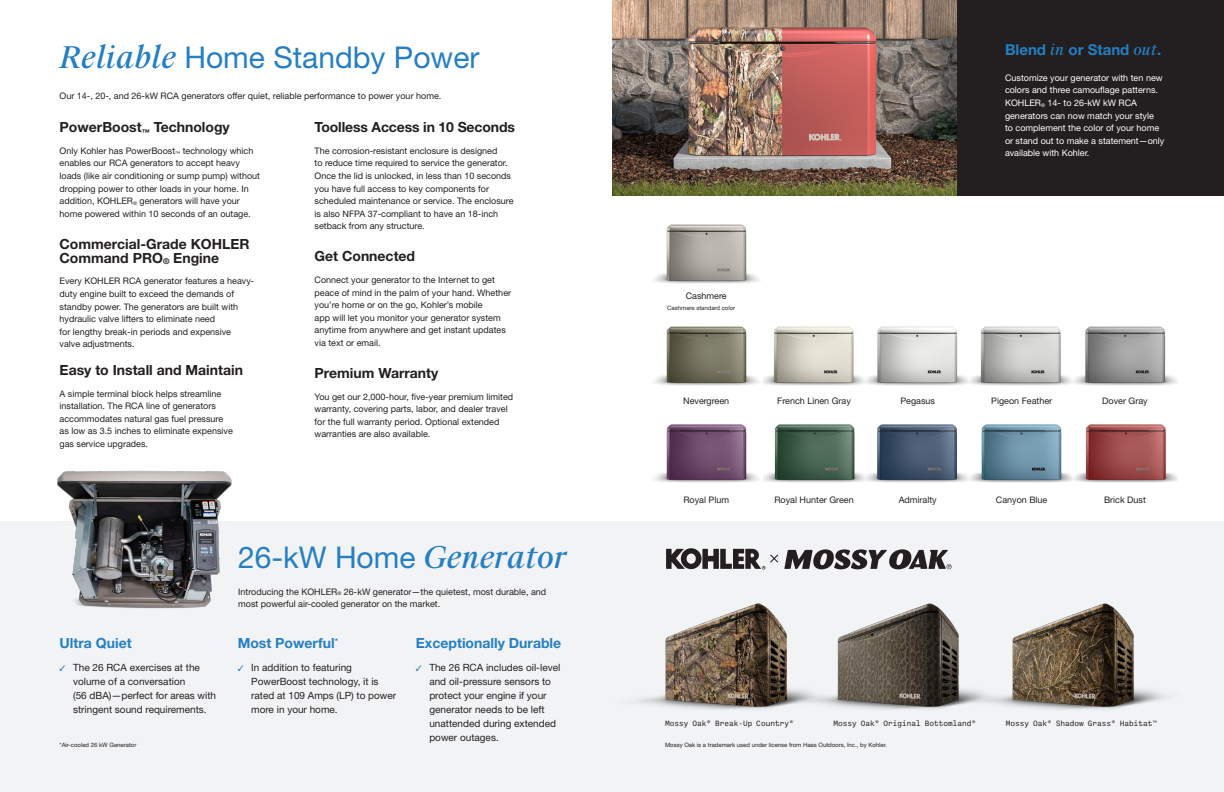
<style>
.page{position:relative;width:1224px;height:792px;background:#fff}
.page>*{position:absolute;margin:0;border:0;box-sizing:border-box;transform-origin:0 0}
.t1{font:30px "Helvetica Neue LT Pro";color:#257fc3}
.t2{font:700 15px "Helvetica Neue LT Pro";color:#257fc3}
.t3{font:700 14px/14px "Helvetica Neue LT Pro";color:#231f20}
.t4{font:700 14px "Helvetica Neue LT Pro";color:#257fc3}
.t5{font:10px/14px "Helvetica Neue LT Pro";color:#231f20}
.t6{font:9px/12.6px "Helvetica Neue LT Pro";color:#231f20}
.t7{font:9px/12.6px "Helvetica Neue LT Pro";color:#fff}
.t8{font:6px "Helvetica Neue LT Pro";color:#231f20}
.t9{font:3.2px "Ballinger Mono";color:#231f20}
.s1{font-family:"Suisse Works";font-style:italic}
.s2{font-size:5px}
.s3{font-family:"Suisse Works";font-weight:400;font-style:italic}
.s4{color:#257fc3}
</style>
<div class="page">
<div style="left:0;top:522px;width:1224px;height:270px;background:#f2f3f4"></div>
<img style="left:31px;top:470px;width:212px;height:139px">
<img style="left:654px;top:326px;width:523px;height:60px">
<img style="left:654px;top:424px;width:523px;height:59px">
<img style="left:654px;top:224px;width:105px;height:60px">
<img style="left:612px;top:0;width:346px;height:196px">
<div style="left:958px;top:0;width:266px;height:196px;background:#231f20"></div>
<svg style="left:666px;top:548px;width:112px;height:22px"></svg>
<svg style="left:784px;top:549px;width:168px;height:20px"></svg>
<img style="left:1005px;top:603px;width:160px;height:107px">
<img style="left:829px;top:603px;width:176px;height:107px">
<img style="left:636px;top:603px;width:193px;height:107px">
<h1 class="t1" style="left:60px;top:46px;width:421px"><span class="s1">Reliable</span> Home Standby Power</h1>
<p class="t6" style="left:60px;top:90px;width:383px">Our 14-, 20-, and 26-kW RCA generators offer quiet, reliable performance to power your home.</p>
<h3 class="t3" style="left:60px;top:121px;width:172px">PowerBoost<sub>™</sub> Technology</h3>
<p class="t6" style="left:60px;top:145px;width:202px">Only Kohler has PowerBoost<sub>™</sub> technology which enables our RCA generators to accept heavy loads (like air conditioning or sump pump) without dropping power to other loads in your home. In addition, KOHLER<span class="s2">®</span> generators will have your home powered within 10 seconds of an outage.</p>
<h3 class="t3" style="left:60px;top:238px;width:191px">Commercial-Grade KOHLER<br>Command PRO<sub>®</sub> Engine</h3>
<p class="t6" style="left:60px;top:276px;width:196px">Every KOHLER RCA generator features a heavy&shy;duty engine built to exceed the demands of standby power. The generators are built with hydraulic valve lifters to eliminate need<br>for lengthy break-in periods and expensive<br>valve adjustments.</p>
<h3 class="t3" style="left:60px;top:364px;width:185px">Easy to Install and Maintain</h3>
<p class="t6" style="left:60px;top:388px;width:175px">A simple terminal block helps streamline installation. The RCA line of generators accommodates natural gas fuel pressure as low as 3.5 inches to eliminate expensive gas service upgrades.</p>
<h3 class="t3" style="left:315px;top:121px;width:202px">Toolless Access in 10 Seconds</h3>
<p class="t6" style="left:315px;top:145px;width:201px">The corrosion-resistant enclosure is designed<br>to reduce time required to service the generator.<br>Once the lid is unlocked, in less than 10 seconds you have full access to key components for scheduled maintenance or service. The enclosure is also NFPA 37-compliant to have an 18-inch setback from any structure.</p>
<h3 class="t3" style="left:315px;top:251px;width:102px">Get Connected</h3>
<p class="t6" style="left:315px;top:274px;width:198px">Connect your generator to the Internet to get peace of mind in the palm of your hand. Whether you’re home or on the go, Kohler’s mobile<br>app will let you monitor your generator system anytime from anywhere and get instant updates via text or email.</p>
<h3 class="t3" style="left:315px;top:367px;width:125px">Premium Warranty</h3>
<p class="t6" style="left:315px;top:391px;width:200px">You get our 2,000-hour, five-year premium limited warranty, covering parts, labor, and dealer travel for the full warranty period. Optional extended warranties are also available.</p>
<h1 class="t1" style="left:238px;top:547px;width:330px">26-kW Home <span class="s1">Generator</span></h1>
<p class="t6" style="left:238px;top:586px;width:309px">Introducing the KOHLER<span class="s2">®</span> 26-kW generator—the quietest, most durable, and most powerful air-cooled generator on the market.</p>
<p class="t6" style="left:686px;top:290px;width:43px">Cashmere</p>
<p class="t8" style="left:666px;top:305px;width:71px"><sup>*</sup>Cashmere standard color</p>
<p class="t6" style="left:683px;top:395px;width:48px">Nevergreen</p>
<p class="t6" style="left:683px;top:495px;width:47px">Royal Plum</p>
<p class="t6" style="left:777px;top:395px;width:75px">French Linen Gray</p>
<p class="t6" style="left:774px;top:495px;width:81px">Royal Hunter Green</p>
<p class="t6" style="left:900px;top:395px;width:36px">Pegasus</p>
<p class="t6" style="left:899px;top:495px;width:40px">Admiralty</p>
<h2 class="t2" style="left:1005px;top:44px;width:158px">Blend <span class="s3">in</span> or Stand <span class="s3">out</span>.</h2>
<p class="t7" style="left:1005px;top:72px;width:161px">Customize your generator with ten new colors and three camouflage patterns.<br>KOHLER<span class="s2">®</span> 14- to 26-kW kW RCA generators can now match your style<br>to complement the color of your home or stand out to make a statement—only available with Kohler.</p>
<p class="t6" style="left:991px;top:395px;width:63px">Pigeon Feather</p>
<p class="t6" style="left:996px;top:495px;width:53px">Canyon Blue</p>
<p class="t6" style="left:1102px;top:395px;width:47px">Dover Gray</p>
<p class="t6" style="left:1104px;top:495px;width:43px">Brick Dust</p>
<h3 class="t4" style="left:60px;top:638px;width:74px">Ultra Quiet</h3>
<p class="t5" style="left:73px;top:661px;width:144px;text-indent:-13px"><span class="s4">✓</span> The 26 RCA exercises at the volume of a conversation<br>(56 dBA)—perfect for areas with stringent sound requirements.</p>
<h3 class="t4" style="left:238px;top:638px;width:102px">Most Powerful<sup>*</sup></h3>
<p class="t5" style="left:251px;top:661px;width:147px;text-indent:-14px"><span class="s4">✓</span> In addition to featuring<br>PowerBoost technology, it is rated at 109 Amps (LP) to power more in your home.</p>
<h3 class="t4" style="left:416px;top:638px;width:147px">Exceptionally Durable</h3>
<p class="t5" style="left:429px;top:661px;width:132px;text-indent:-14px"><span class="s4">✓</span> The 26 RCA includes oil-level and oil-pressure sensors to protect your engine if your generator needs to be left unattended during extended power outages.</p>
<p class="t9" style="left:665px;top:723px;width:130px">Mossy Oak® Break-Up Country®</p>
<p class="t9" style="left:834px;top:723px;width:144px">Mossy Oak® Original Bottomland®</p>
<p class="t9" style="left:1006px;top:723px;width:153px">Mossy Oak® Shadow Grass® Habitat™</p>
<p class="t8" style="left:60px;top:742px;width:78px">*Air-cooled 26 kW Generator</p>
<p class="t8" style="left:665px;top:742px;width:223px">Mossy Oak is a trademark used under license from Haas Outdoors, Inc., by Kohler.</p>
</div>
